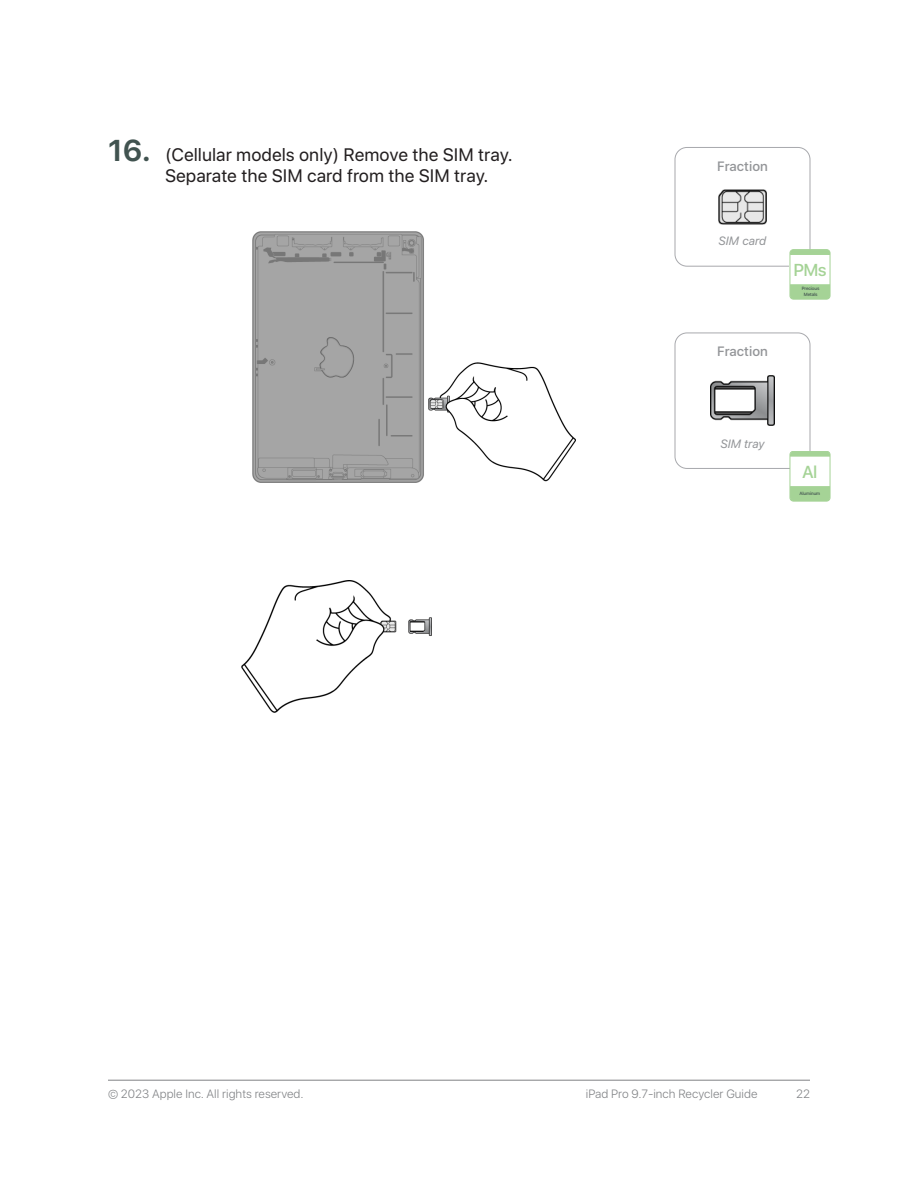
<style>
.page{position:relative;width:918px;height:1188px;background:#fff}
.page>*{position:absolute;margin:0;border:0;box-sizing:border-box;transform-origin:0 0}
.t1{font:18px/21px "SF Hello";color:#231f20}
.t2{font:500 17.25px "SF Hello";color:#a5d396}
.Fraction__Heading{font:500 13.5px "SF Hello";color:#939598}
.t3{font:300 12px "SF Hello";color:#808285}
.Fraction__Descriptio{font:italic 12px "SF Hello";color:#939598}
.t4{font:500 4.65px/5.7px "SF Hello";letter-spacing:-.02em;color:#41524f;text-align:center}
.s1{font-weight:600;font-size:30px;color:#415350}
</style>
<div class="page">
<hr style="left:108px;top:1080px;width:702px;height:1px;background:#808285">
<img style="left:253px;top:231px;width:322px;height:251px">
<img style="left:242px;top:581px;width:189px;height:131px">
<div style="left:675px;top:147px;width:135px;height:120px;border:1px solid #a8a9ad;border-radius:12px"></div>
<div style="left:675px;top:333px;width:135px;height:136px;border:1px solid #a8a9ad;border-radius:12px"></div>
<img style="left:718px;top:190px;width:49px;height:34px">
<img style="left:711px;top:376px;width:63px;height:50px">
<div style="left:790px;top:254px;width:40px;height:32px;background:#fff"></div>
<svg style="left:790px;top:284px;width:40px;height:15px"></svg>
<svg style="left:790px;top:249px;width:40px;height:6px"></svg>
<div style="left:790px;top:249px;width:40px;height:50px;border:1px solid #a5d396;border-radius:3px"></div>
<div style="left:790px;top:456px;width:40px;height:32px;background:#fff"></div>
<svg style="left:790px;top:486px;width:40px;height:15px"></svg>
<svg style="left:790px;top:451px;width:40px;height:6px"></svg>
<div style="left:790px;top:451px;width:40px;height:50px;border:1px solid #a5d396;border-radius:3px"></div>
<p class="t1" style="left:165px;top:144px;width:349px;text-indent:-57px"><span class="s1">16.</span> (Cellular models only) Remove the SIM tray.<br>Separate the SIM card from the SIM tray.</p>
<p class="Fraction__Heading" style="left:717px;top:158px;width:52px">Fraction</p>
<p class="Fraction__Descriptio" style="left:719px;top:232px;width:49px">SIM card</p>
<p class="Fraction__Heading" style="left:717px;top:344px;width:52px">Fraction</p>
<p class="t2" style="left:793px;top:260px;width:35px">PMs</p>
<p class="t4" style="left:802px;top:286px;width:19px">Precious<br>Metals</p>
<p class="Fraction__Descriptio" style="left:720px;top:435px;width:46px">SIM tray</p>
<p class="t2" style="left:802px;top:462px;width:17px">Al</p>
<p class="t4" style="left:800px;top:491px;width:22px">Aluminum</p>
<p class="t3" style="left:108px;top:1087px;width:197px">© 2023 Apple Inc. All rights reserved.</p>
<p class="t3" style="left:586px;top:1087px;width:173px">iPad Pro 9.7-inch Recycler Guide</p>
<p class="t3" style="left:796px;top:1087px;width:15px">22</p>
</div>
